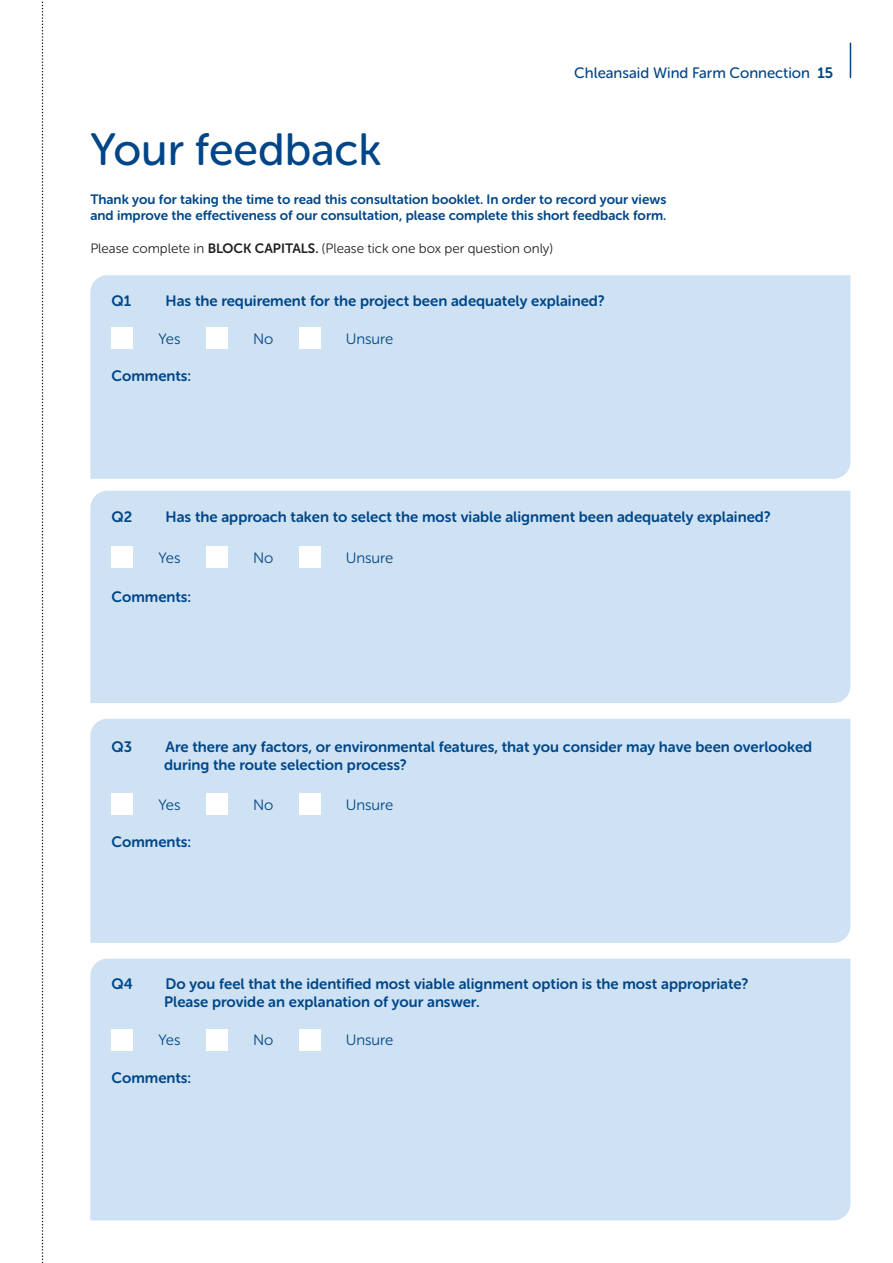
<style>
.page{position:relative;width:893px;height:1263px;background:#fff}
.page>*{position:absolute;margin:0;border:0;box-sizing:border-box;transform-origin:0 0}
.Heading{font:45px "Museo Sans Rounded 500";color:#004687}
.t1{font:15px "Museo Sans Rounded 700";color:#004687}
.t2{font:15px "Museo Sans Rounded 300";letter-spacing:-.005em;color:#004687}
.t3{font:15px "Museo Sans Rounded 500";color:#004687}
.t4{font:13.5px/16.2px "Museo Sans Rounded 700";color:#004687}
.t5{font:13.5px "Museo Sans Rounded 300";color:#231f20}
.s1{font-family:"Museo Sans Rounded 700"}
</style>
<div class="page">
<div style="left:90px;top:275px;width:760px;height:204px;background:#cfe2f3"></div>
<div style="left:112px;top:327px;width:21px;height:22px;background:#fff"></div>
<div style="left:206px;top:327px;width:22px;height:22px;background:#fff"></div>
<div style="left:299px;top:327px;width:21px;height:22px;background:#fff"></div>
<div style="left:90px;top:958px;width:760px;height:262px;background:#cfe2f3"></div>
<div style="left:112px;top:1029px;width:21px;height:21px;background:#fff"></div>
<div style="left:206px;top:1029px;width:22px;height:21px;background:#fff"></div>
<div style="left:299px;top:1029px;width:21px;height:21px;background:#fff"></div>
<div style="left:90px;top:719px;width:760px;height:224px;background:#cfe2f3"></div>
<div style="left:112px;top:794px;width:21px;height:21px;background:#fff"></div>
<div style="left:206px;top:794px;width:22px;height:21px;background:#fff"></div>
<div style="left:299px;top:794px;width:21px;height:21px;background:#fff"></div>
<div style="left:90px;top:491px;width:760px;height:212px;background:#cfe2f3"></div>
<div style="left:112px;top:547px;width:21px;height:21px;background:#fff"></div>
<div style="left:206px;top:547px;width:22px;height:21px;background:#fff"></div>
<div style="left:299px;top:547px;width:21px;height:21px;background:#fff"></div>
<svg style="left:42px;top:1px;width:2px;height:1262px"></svg>
<hr style="left:850px;top:43px;width:1px;height:34px;background:#004687">
<p class="t3" style="left:574px;top:65px;width:261px">Chleansaid Wind Farm Connection <span class="s1">15</span></p>
<p class="Heading" style="left:90px;top:125px;width:293px">Your feedback</p>
<p class="t4" style="left:90px;top:191px;width:578px">Thank you for taking the time to read this consultation booklet. In order to record your views and improve the effectiveness of our consultation, please complete this short feedback form.</p>
<p class="t5" style="left:90px;top:241px;width:464px">Please complete in <span class="s1">BLOCK CAPITALS.</span> (Please tick one box per question only)</p>
<p class="t1" style="left:112px;top:293px;width:21px">Q1</p>
<p class="t1" style="left:166px;top:293px;width:441px">Has the requirement for the project been adequately explained?</p>
<p class="t2" style="left:158px;top:330px;width:24px">Yes</p>
<p class="t2" style="left:253px;top:330px;width:22px">No</p>
<p class="t2" style="left:346px;top:330px;width:49px">Unsure</p>
<p class="t1" style="left:112px;top:368px;width:81px">Comments:</p>
<p class="t1" style="left:112px;top:509px;width:22px">Q2</p>
<p class="t1" style="left:166px;top:509px;width:607px">Has the approach taken to select the most viable alignment been adequately explained?</p>
<p class="t2" style="left:158px;top:550px;width:24px">Yes</p>
<p class="t2" style="left:253px;top:550px;width:22px">No</p>
<p class="t2" style="left:346px;top:550px;width:49px">Unsure</p>
<p class="t1" style="left:112px;top:589px;width:81px">Comments:</p>
<p class="t1" style="left:112px;top:739px;width:22px">Q3</p>
<p class="t1" style="left:166px;top:739px;width:648px">Are there any factors, or environmental features, that you consider may have been overlooked</p>
<p class="t1" style="left:164px;top:757px;width:244px">during the route selection process?</p>
<p class="t2" style="left:158px;top:797px;width:24px">Yes</p>
<p class="t2" style="left:253px;top:797px;width:22px">No</p>
<p class="t2" style="left:346px;top:797px;width:49px">Unsure</p>
<p class="t1" style="left:112px;top:834px;width:81px">Comments:</p>
<p class="t1" style="left:112px;top:975px;width:23px">Q4</p>
<p class="t1" style="left:166px;top:975px;width:584px">Do you feel that the identified most viable alignment option is the most appropriate?</p>
<p class="t1" style="left:164px;top:993px;width:317px">Please provide an explanation of your answer.</p>
<p class="t2" style="left:158px;top:1032px;width:24px">Yes</p>
<p class="t2" style="left:253px;top:1032px;width:22px">No</p>
<p class="t2" style="left:346px;top:1032px;width:49px">Unsure</p>
<p class="t1" style="left:112px;top:1069px;width:81px">Comments:</p>
</div>
